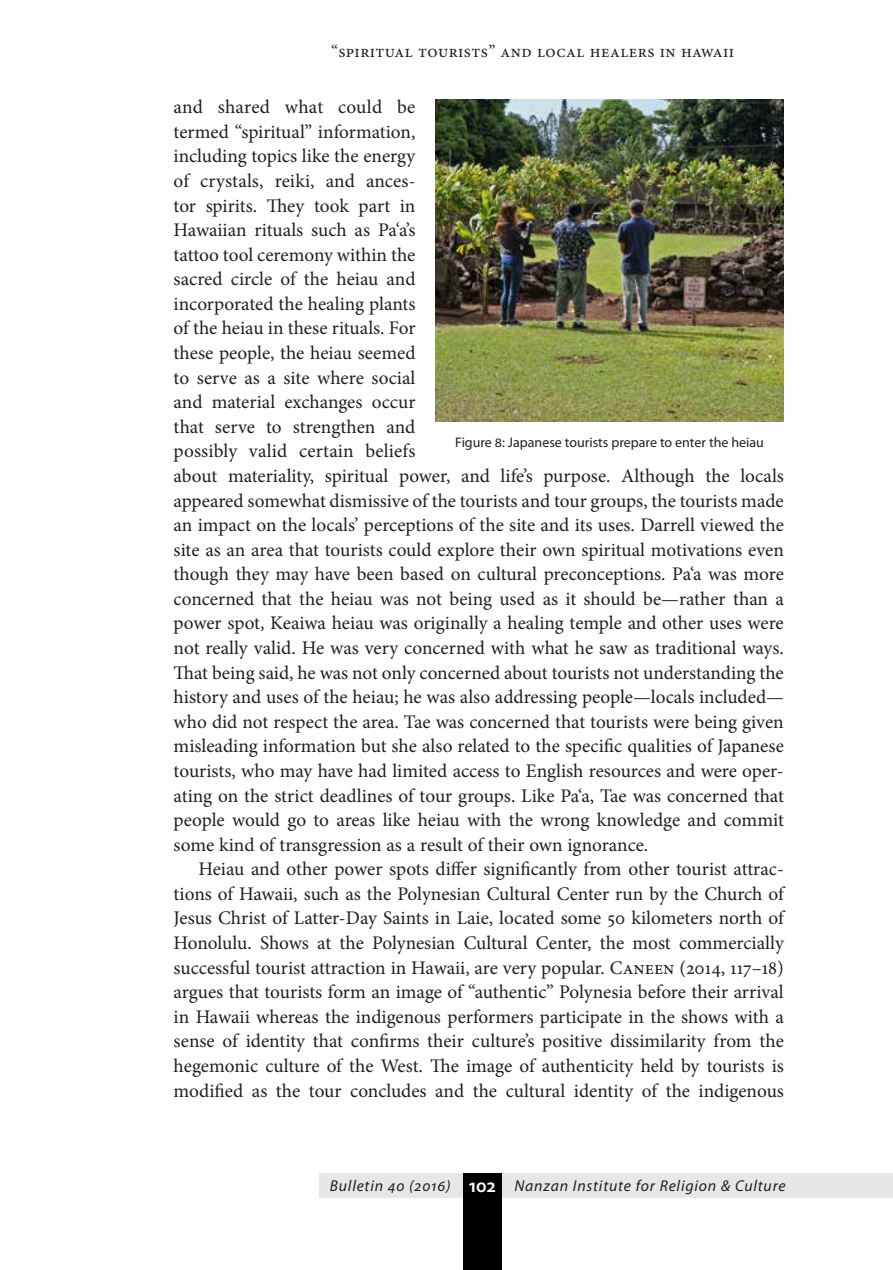
<style>
.page{position:relative;width:893px;height:1270px;background:#fff}
.page>*{position:absolute;margin:0;border:0;box-sizing:border-box;transform-origin:0 0}
.t1{font:19.25px/24.5px "Minion Pro";letter-spacing:-.005em;color:#221e1f}
.t2{font:17.5px "Minion Pro";letter-spacing:.025em;color:#221e1f}
.t3{font:italic 15.75px "Myriad Pro";letter-spacing:.05em;color:#221e1f}
.t4{font:14px "Myriad Pro";color:#221e1f}
.s1{font-weight:600;font-style:normal;font-size:19.25px;color:#fff}
</style>
<div class="page">
<div style="left:320px;top:1173px;width:573px;height:25px;background:#e6e7e8"></div>
<div style="left:463px;top:1173px;width:39px;height:97px;background:#000"></div>
<img style="left:435px;top:99px;width:349px;height:323px">
<p class="t2" style="left:331px;top:40px;width:405px">“spiritual tourists” and local healers in hawaii</p>
<p class="t1" style="left:174px;top:95px;width:612px">and shared what could be<br>termed “spiritual” information,<br>including topics like the energy<br>of crystals, reiki, and ances-<br>tor spirits. They took part in<br>Hawaiian rituals such as Pa‘a’s<br>tattoo tool ceremony within the<br>sacred circle of the heiau and<br>incorporated the healing plants<br>of the heiau in these rituals. For<br>these people, the heiau seemed<br>to serve as a site where social<br>and material exchanges occur<br>that serve to strengthen and<br>possibly valid certain beliefs<br>about materiality, spiritual power, and life’s purpose. Although the locals appeared somewhat dismissive of the tourists and tour groups, the tourists made an impact on the locals’ perceptions of the site and its uses. Darrell viewed the site as an area that tourists could explore their own spiritual motivations even though they may have been based on cultural preconceptions. Pa‘a was more concerned that the heiau was not being used as it should be—rather than a power spot, Keaiwa heiau was originally a healing temple and other uses were not really valid. He was very concerned with what he saw as traditional ways.<br>That being said, he was not only concerned about tourists not understanding the history and uses of the heiau; he was also addressing people—locals included— who did not respect the area. Tae was concerned that tourists were being given misleading information but she also related to the specific qualities of Japanese tourists, who may have had limited access to English resources and were oper&shy;ating on the strict deadlines of tour groups. Like Pa‘a, Tae was concerned that people would go to areas like heiau with the wrong knowledge and commit some kind of transgression as a result of their own ignorance.</p>
<p class="t1" style="left:174px;top:857px;width:612px;text-align:justify;text-indent:25px">Heiau and other power spots differ significantly from other tourist attrac&shy;tions of Hawaii, such as the Polynesian Cultural Center run by the Church of Jesus Christ of Latter-Day Saints in Laie, located some 50 kilometers north of Honolulu. Shows at the Polynesian Cultural Center, the most commercially successful tourist attraction in Hawaii, are very popular. Caneen (2014, 117–18) argues that tourists form an image of “authentic” Polynesia before their arrival in Hawaii whereas the indigenous performers participate in the shows with a sense of identity that confirms their culture’s positive dissimilarity from the hegemonic culture of the West. The image of authenticity held by tourists is modified as the tour concludes and the cultural identity of the indigenous</p>
<p class="t4" style="left:455px;top:434px;width:310px">Figure 8: Japanese tourists prepare to enter the heiau</p>
<p class="t3" style="left:330px;top:1176px;width:457px">Bulletin 40 (2016) <span class="s1">102</span> Nanzan Institute for Religion &amp; Culture</p>
</div>
